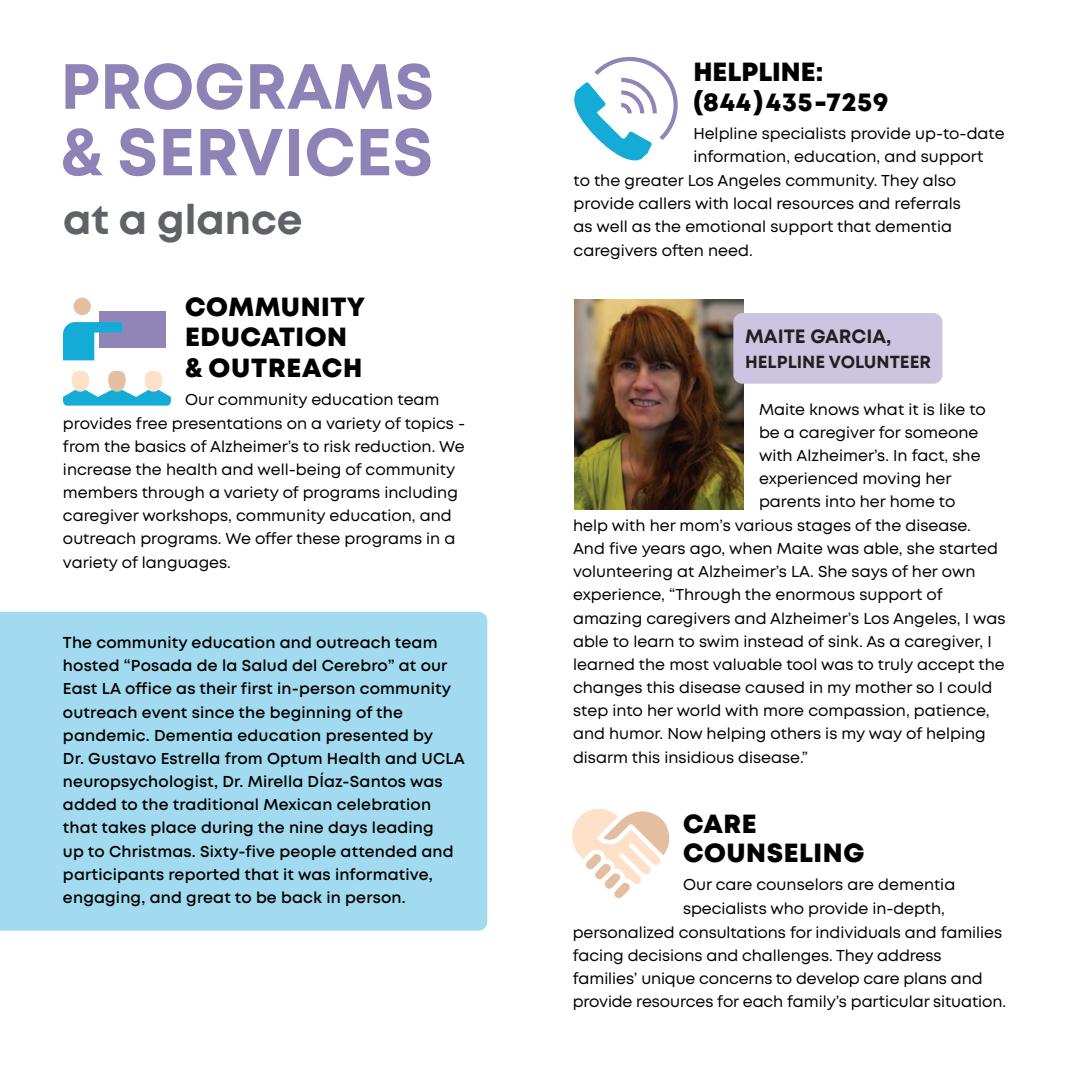
<style>
.page{position:relative;width:1071px;height:1071px;background:#fff}
.page>*{position:absolute;margin:0;border:0;box-sizing:border-box;transform-origin:0 0}
.t1{font:700 66.15px "Mont";color:#8e83b7}
.t2{font:700 63.7px "Mont";color:#8e83b7}
.t3{font:700 41.12px "Mont";color:#5f6367}
.t4{font:800 26.25px/30.6px "Mont";letter-spacing:.02em;color:#010101}
.t5{font:700 19.25px "Mont";color:#231f20}
.t6{font:700 17.5px "Mont";color:#231f20}
.t7{font:15.75px/23.1px "Mont";color:#010101}
.t8{font:600 15.75px/23.1px "Mont";letter-spacing:.01em;color:#010101}
</style>
<div class="page">
<img style="left:574px;top:299px;width:169px;height:210px">
<div style="left:733px;top:313px;width:209px;height:71px;background:#ccc5e1;border-radius:9px"></div>
<div style="left:0;top:612px;width:487px;height:319px;background:#a2daef"></div>
<div style="left:100px;top:312px;width:66px;height:36px;background:#9184b7"></div>
<svg style="left:63px;top:322px;width:59px;height:38px"></svg>
<div style="left:73px;top:298px;width:18px;height:17px;background:#e4bea1;border-radius:50%"></div>
<svg style="left:63px;top:390px;width:108px;height:16px"></svg>
<div style="left:72px;top:371px;width:17px;height:21px;background:#fee1c8;border-radius:50%"></div>
<div style="left:108px;top:371px;width:18px;height:21px;background:#e4bea1;border-radius:50%"></div>
<div style="left:145px;top:371px;width:17px;height:21px;background:#fee1c8;border-radius:50%"></div>
<svg style="left:574px;top:57px;width:104px;height:104px"></svg>
<svg style="left:572px;top:809px;width:98px;height:90px"></svg>
<h2 class="t2" style="left:60px;top:45px;width:375px">PROGRAMS</h2>
<h1 class="t1" style="left:60px;top:109px;width:374px">&amp; SERVICES</h1>
<h3 class="t3" style="left:63px;top:193px;width:241px">at a glance</h3>
<h3 class="t4" style="left:185px;top:292px;width:182px">COMMUNITY<br>EDUCATION &amp; OUTREACH</h3>
<p class="t7" style="left:185px;top:388px;width:256px">Our community education team</p>
<p class="t7" style="left:63px;top:412px;width:404px">provides free presentations on a variety of topics - from the basics of Alzheimer’s to risk reduction. We increase the health and well-being of community members through a variety of programs including caregiver workshops, community education, and outreach programs. We offer these programs in a variety of languages.</p>
<p class="t8" style="left:63px;top:631px;width:403px">The community education and outreach team hosted “Posada de la Salud del Cerebro” at our East LA office as their first in-person community outreach event since the beginning of the pandemic. Dementia education presented by<br>Dr. Gustavo Estrella from Optum Health and UCLA neuropsychologist, Dr. Mirella DÍaz-Santos was added to the traditional Mexican celebration that takes place during the nine days leading<br>up to Christmas. Sixty-five people attended and participants reported that it was informative, engaging, and great to be back in person.</p>
<h3 class="t4" style="left:693px;top:57px;width:197px;line-height:29.8px">HELPLINE: (844)435-7259</h3>
<p class="t7" style="left:693px;top:122px;width:313px">Helpline specialists provide up-to-date</p>
<p class="t7" style="left:693px;top:145px;width:292px">information, education, and support</p>
<p class="t7" style="left:574px;top:169px;width:384px">to the greater Los Angeles community. They also</p>
<p class="t7" style="left:574px;top:192px;width:389px">provide callers with local resources and referrals</p>
<p class="t7" style="left:574px;top:215px;width:380px">as well as the emotional support that dementia</p>
<p class="t7" style="left:574px;top:239px;width:181px">caregivers often need.</p>
<p class="t5" style="left:745px;top:324px;width:148px">MAITE GARCIA,</p>
<p class="t6" style="left:745px;top:350px;width:187px">HELPLINE VOLUNTEER</p>
<p class="t7" style="left:759px;top:398px;width:228px">Maite knows what it is like to be a caregiver for someone with Alzheimer’s. In fact, she experienced moving her parents into her home to</p>
<p class="t7" style="left:573px;top:514px;width:434px">help with her mom’s various stages of the disease.<br>And five years ago, when Maite was able, she started volunteering at Alzheimer’s LA. She says of her own experience, “Through the enormous support of amazing caregivers and Alzheimer’s Los Angeles, I was able to learn to swim instead of sink. As a caregiver, I learned the most valuable tool was to truly accept the changes this disease caused in my mother so I could step into her world with more compassion, patience, and humor. Now helping others is my way of helping disarm this insidious disease.”</p>
<h3 class="t4" style="left:683px;top:809px;width:183px;line-height:29.8px">CARE<br>COUNSELING</h3>
<p class="t7" style="left:683px;top:873px;width:274px">Our care counselors are dementia</p>
<p class="t7" style="left:683px;top:897px;width:263px">specialists who provide in-depth,</p>
<p class="t7" style="left:573px;top:921px;width:431px">personalized consultations for individuals and families</p>
<p class="t7" style="left:573px;top:944px;width:370px">facing decisions and challenges. They address</p>
<p class="t7" style="left:573px;top:967px;width:411px">families’ unique concerns to develop care plans and</p>
<p class="t7" style="left:573px;top:990px;width:435px">provide resources for each family’s particular situation.</p>
</div>
